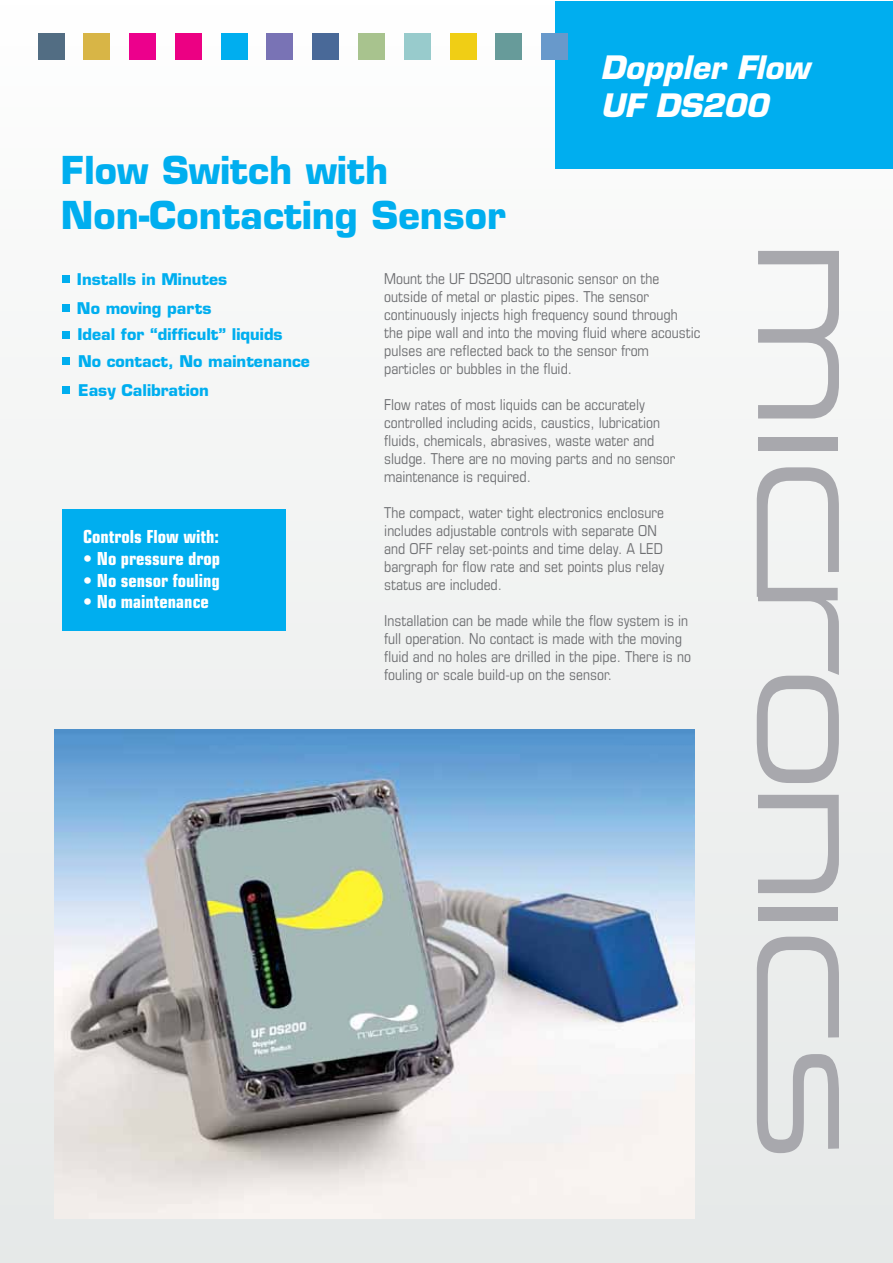
<style>
.page{position:relative;width:893px;height:1263px;background:#fff}
.page>*{position:absolute;margin:0;border:0;box-sizing:border-box;transform-origin:0 0}
.t1{font:700 37.5px/45px "Eurostile";color:#00aeef}
.t2{font:italic 700 31.5px/37.8px "Eurostile";letter-spacing:-.005em;color:#fff}
.t3{font:700 condensed 18px "Eurostile";color:#fff}
.t4{font:700 15.75px/29px "Eurostile";color:#00aeef}
.t5{font:condensed 15px/18px "Eurostile";color:#6d6e71}
</style>
<div class="page">
<div style="left:0;top:0;width:893px;height:1263px;background:linear-gradient(to right,#f6f7f7,#eff1f1)"></div>
<div style="left:556px;top:1px;width:337px;height:167px;background:#00aeef"></div>
<div style="left:129px;top:33px;width:27px;height:27px;background:#ec008c"></div>
<div style="left:175px;top:33px;width:27px;height:27px;background:#ec0083"></div>
<div style="left:221px;top:33px;width:27px;height:27px;background:#00aeef"></div>
<div style="left:266px;top:33px;width:27px;height:27px;background:#7973b5"></div>
<div style="left:312px;top:33px;width:27px;height:27px;background:#496998"></div>
<div style="left:358px;top:33px;width:27px;height:27px;background:#a8c38e"></div>
<div style="left:404px;top:33px;width:27px;height:27px;background:#98cbcc"></div>
<div style="left:450px;top:33px;width:26px;height:27px;background:#f0ce15"></div>
<div style="left:495px;top:33px;width:27px;height:27px;background:#679b9a"></div>
<div style="left:541px;top:33px;width:27px;height:27px;background:#6899cb"></div>
<div style="left:38px;top:33px;width:27px;height:27px;background:#526d83"></div>
<div style="left:83px;top:33px;width:27px;height:27px;background:#d8b546"></div>
<img style="left:54px;top:730px;width:640px;height:488px">
<div style="left:62px;top:509px;width:224px;height:121px;background:#00aeef"></div>
<svg style="left:757px;top:467px;width:82px;height:316px"></svg>
<svg style="left:758px;top:795px;width:81px;height:98px;background:#d3d5d6"></svg>
<div style="left:758px;top:907px;width:80px;height:14px;background:#a8a8ad"></div>
<svg style="left:757px;top:937px;width:82px;height:216px;background:#d1d2d4"></svg>
<svg style="left:758px;top:251px;width:81px;height:167px"></svg>
<div style="left:758px;top:437px;width:80px;height:13px;background:#a8a8ad"></div>
<div style="left:62px;top:276px;width:8px;height:7px;background:#00aeef"></div>
<div style="left:62px;top:304px;width:8px;height:8px;background:#00aeef"></div>
<div style="left:62px;top:331px;width:8px;height:7px;background:#00aeef"></div>
<div style="left:62px;top:357px;width:8px;height:8px;background:#00aeef"></div>
<div style="left:62px;top:386px;width:8px;height:8px;background:#00aeef"></div>
<h1 class="t1" style="left:61px;top:147px;width:446px">Flow Switch with<br>Non-Contacting Sensor</h1>
<h2 class="t2" style="left:600px;top:49px;width:210px">Doppler Flow<br>UF DS200</h2>
<p class="t4" style="left:77px;top:264px;width:152px">Installs in Minutes<br>No moving parts</p>
<p class="t4" style="left:77px;top:321px;width:234px;line-height:26.8px">Ideal for “difficult” liquids<br>No contact, No maintenance</p>
<p class="t4" style="left:78px;top:375px;width:133px">Easy Calibration</p>
<p class="t3" style="left:83px;top:526px;width:137px">Controls Flow with:</p>
<p class="t3" style="left:83px;top:548px;width:139px">• No pressure drop</p>
<p class="t3" style="left:83px;top:569px;width:138px">• No sensor fouling</p>
<p class="t3" style="left:83px;top:591px;width:127px">• No maintenance</p>
<p class="t5" style="left:384px;top:269px;width:318px">Mount the UF DS200 ultrasonic sensor on the outside of metal or plastic pipes. The sensor continuously injects high frequency sound through<br>the pipe wall and into the moving fluid where acoustic pulses are reflected back to the sensor from particles or bubbles in the fluid.</p>
<p class="t5" style="left:384px;top:395px;width:293px">Flow rates of most liquids can be accurately controlled including acids, caustics, lubrication fluids, chemicals, abrasives, waste water and sludge. There are no moving parts and no sensor maintenance is required.</p>
<p class="t5" style="left:384px;top:503px;width:282px">The compact, water tight electronics enclosure includes adjustable controls with separate ON and OFF relay set-points and time delay. A LED bargraph for flow rate and set points plus relay status are included.</p>
<p class="t5" style="left:384px;top:611px;width:308px">Installation can be made while the flow system is in full operation. No contact is made with the moving fluid and no holes are drilled in the pipe. There is no fouling or scale build-up on the sensor.</p>
</div>
